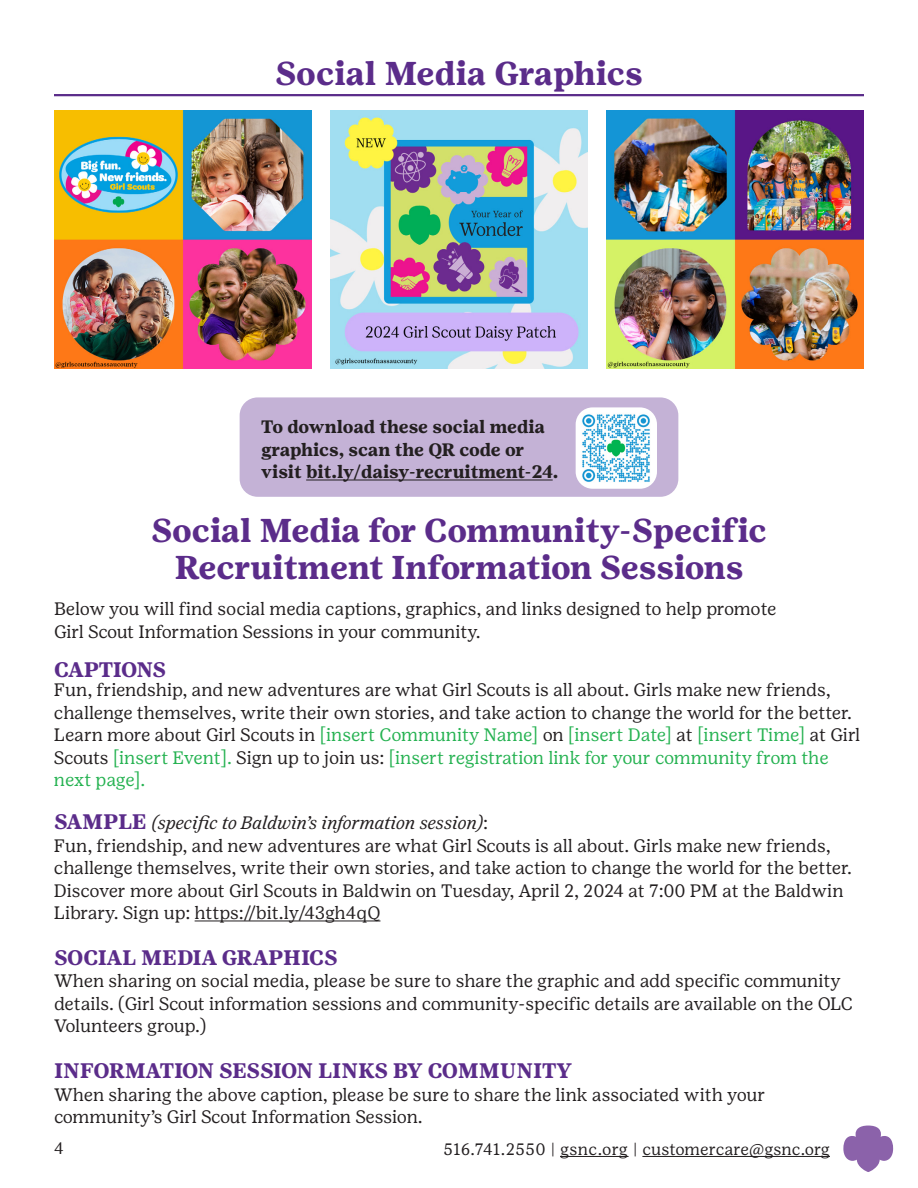
<style>
.page{position:relative;width:918px;height:1188px;background:#fff}
.page>*{position:absolute;margin:0;border:0;box-sizing:border-box;transform-origin:0 0}
.Question{font:700 33px/37.5px "Girl Scout Text";letter-spacing:-.005em;color:#5b2c8a;text-align:center}
.Headline{font:700 33px "Girl Scout Text";letter-spacing:-.005em;color:#5b2c8a}
.Question-2{font:700 21px "Girl Scout Text";letter-spacing:-.005em;color:#5b2c8a}
.Question-3{font:18px/22.5px "Girl Scout Text";letter-spacing:-.01em;color:#231f20}
.Question-4{font:18px/22.5px "Girl Scout Text";letter-spacing:-.005em;color:#25b251}
.Question-5{font:700 18px/22.5px "Girl Scout Text";letter-spacing:-.005em;color:#231f20}
.Question-6{font:italic 18px "Girl Scout Text";letter-spacing:-.005em;color:#231f20}
.Question-7{font:16.5px "Girl Scout Text";letter-spacing:.01em;color:#231f20}
.s1{color:#231f20}
.s2{font-weight:700;font-style:normal;font-size:21px;color:#5b2c8a}
.s3{font-style:normal}
</style>
<div class="page">
<img style="left:330px;top:111px;width:258px;height:258px">
<hr style="left:54px;top:94px;width:810px;height:2px;background:#5b2c8a">
<img style="left:606px;top:111px;width:258px;height:258px">
<img style="left:54px;top:111px;width:258px;height:258px">
<svg style="left:843px;top:1126px;width:50px;height:46px"></svg>
<hr style="left:560px;top:1156px;width:69px;height:1px;background:#231f20">
<hr style="left:642px;top:1156px;width:188px;height:1px;background:#231f20">
<div style="left:240px;top:397px;width:438px;height:100px;background:#c4b2d6;border-radius:18px"></div>
<hr style="left:306px;top:480px;width:247px;height:1px;background:#231f20">
<hr style="left:195px;top:921px;width:185px;height:1px;background:#231f20">
<img style="left:576px;top:407px;width:81px;height:82px">
<p class="Headline" style="left:275px;top:54px;width:369px">Social Media Graphics</p>
<p class="Question-5" style="left:261px;top:416px;width:299px">To download these social media graphics, scan the QR code or visit bit.ly/daisy-recruitment-24.</p>
<p class="Question" style="left:151px;top:511px;width:617px">Social Media for Community-Specific<br>Recruitment Information Sessions</p>
<p class="Question-3" style="left:54px;top:598px;width:724px">Below you will find social media captions, graphics, and links designed to help promote<br>Girl Scout Information Sessions in your community.</p>
<p class="Question-2" style="left:54px;top:657px;width:114px">CAPTIONS</p>
<p class="Question-3" style="left:54px;top:679px;width:799px">Fun, friendship, and new adventures are what Girl Scouts is all about. Girls make new friends, challenge themselves, write their own stories, and take action to change the world for the better.</p>
<p class="Question-4" style="left:54px;top:724px;width:808px"><span class="s1">Learn more about Girl Scouts in</span> [insert Community Name] <span class="s1">on</span> [insert Date] <span class="s1">at</span> [insert Time] <span class="s1">at Girl<br>Scouts</span> [insert Event]. <span class="s1">Sign up to join us:</span> [insert registration link for your community from the next page].</p>
<p class="Question-6" style="left:54px;top:813px;width:435px"><span class="s2">SAMPLE</span> (specific to Baldwin’s information session)<span class="s3">:</span></p>
<p class="Question-3" style="left:54px;top:834px;width:799px">Fun, friendship, and new adventures are what Girl Scouts is all about. Girls make new friends, challenge themselves, write their own stories, and take action to change the world for the better.</p>
<p class="Question-3" style="left:54px;top:879px;width:791px">Discover more about Girl Scouts in Baldwin on Tuesday, April 2, 2024 at 7:00 PM at the Baldwin<br>Library. Sign up: https://bit.ly/43gh4qQ</p>
<p class="Question-2" style="left:54px;top:945px;width:285px">SOCIAL MEDIA GRAPHICS</p>
<p class="Question-3" style="left:54px;top:970px;width:800px">When sharing on social media, please be sure to share the graphic and add specific community details. (Girl Scout information sessions and community-specific details are available on the OLC<br>Volunteers group.)</p>
<p class="Question-2" style="left:54px;top:1059px;width:520px">INFORMATION SESSION LINKS BY COMMUNITY</p>
<p class="Question-3" style="left:54px;top:1083px;width:713px">When sharing the above caption, please be sure to share the link associated with your community’s Girl Scout Information Session.</p>
<p class="Question-7" style="left:54px;top:1139px;width:11px">4</p>
<p class="Question-7" style="left:443px;top:1140px;width:388px">516.741.2550 | gsnc.org | customercare@gsnc.org</p>
</div>
